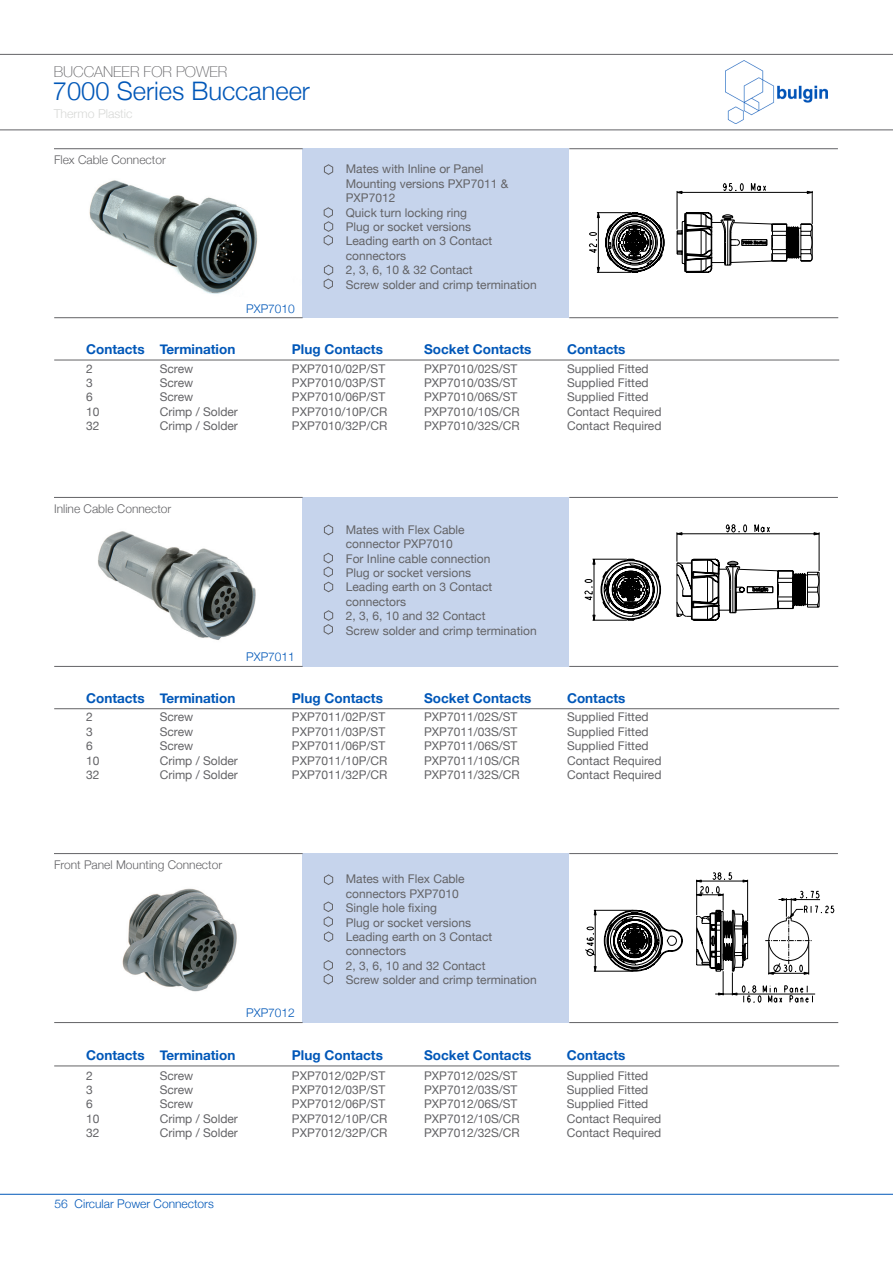
<style>
.page{position:relative;width:893px;height:1263px;background:#fff}
.page>*{position:absolute;margin:0;border:0;box-sizing:border-box;transform-origin:0 0}
.t1{font:300 25.5px "Helvetica Neue";color:#0057b8}
.t2{font:100 15px "Helvetica Neue";color:#636366}
.t3{font:700 13.5px "Helvetica Neue";color:#0057b8}
.t4{font:300 12.3px "Helvetica Neue";color:#d8d9d7}
.t5{font:12px/14.4px "Helvetica Neue";color:#636366}
.t6{font:300 12px "Helvetica Neue";color:#636366}
.t7{font:300 12px "Helvetica Neue";color:#0057b8}
</style>
<div class="page">
<img style="left:726px;top:61px;width:101px;height:63px">
<hr style="left:0;top:54px;width:893px;height:1px;background:#636366">
<hr style="left:0;top:129px;width:893px;height:1px;background:#636366">
<hr style="left:0;top:1194px;width:893px;height:1px;background:#0057b8">
<svg style="left:570px;top:854px;width:268px;height:1px"></svg>
<svg style="left:585px;top:872px;width:250px;height:131px"></svg>
<svg style="left:569px;top:149px;width:270px;height:169px"></svg>
<svg style="left:586px;top:211px;width:227px;height:63px"></svg>
<img style="left:122px;top:858px;width:181px;height:164px">
<img style="left:55px;top:498px;width:248px;height:168px">
<img style="left:54px;top:149px;width:249px;height:168px">
<div style="left:303px;top:148px;width:266px;height:170px;background:#c6d4ec"></div>
<div style="left:303px;top:497px;width:266px;height:170px;background:#c6d4ec"></div>
<div style="left:303px;top:853px;width:266px;height:170px;background:#c6d4ec"></div>
<hr style="left:569px;top:148px;width:269px;height:1px;background:#636366">
<hr style="left:569px;top:497px;width:269px;height:1px;background:#636366">
<hr style="left:569px;top:853px;width:269px;height:1px;background:#636366">
<hr style="left:54px;top:317px;width:249px;height:1px;background:#636366">
<hr style="left:54px;top:666px;width:249px;height:1px;background:#636366">
<hr style="left:54px;top:1022px;width:249px;height:1px;background:#636366">
<hr style="left:569px;top:317px;width:269px;height:1px;background:#636366">
<hr style="left:569px;top:666px;width:269px;height:1px;background:#636366">
<hr style="left:569px;top:1022px;width:269px;height:1px;background:#636366">
<svg style="left:324px;top:164px;width:10px;height:11px"></svg>
<svg style="left:323px;top:207px;width:11px;height:39px"></svg>
<svg style="left:323px;top:264px;width:11px;height:25px"></svg>
<svg style="left:324px;top:874px;width:10px;height:11px"></svg>
<svg style="left:323px;top:960px;width:10px;height:25px"></svg>
<hr style="left:54px;top:148px;width:249px;height:1px;background:#636366">
<hr style="left:54px;top:497px;width:249px;height:1px;background:#636366">
<hr style="left:54px;top:853px;width:249px;height:1px;background:#636366">
<svg style="left:324px;top:524px;width:10px;height:12px"></svg>
<svg style="left:323px;top:610px;width:11px;height:25px"></svg>
<svg style="left:323px;top:552px;width:11px;height:41px"></svg>
<svg style="left:323px;top:901px;width:11px;height:41px"></svg>
<svg style="left:570px;top:524px;width:268px;height:142px"></svg>
<svg style="left:582px;top:558px;width:238px;height:66px"></svg>
<hr style="left:54px;top:360px;width:785px;height:1px;background:#636366">
<hr style="left:54px;top:708px;width:785px;height:1px;background:#636366">
<hr style="left:54px;top:1065px;width:785px;height:1px;background:#636366">
<p class="t2" style="left:54px;top:60px;width:175px">BUCCANEER FOR POWER</p>
<h1 class="t1" style="left:53px;top:71px;width:259px">7000 Series Buccaneer</h1>
<p class="t4" style="left:54px;top:104px;width:80px">Thermo Plastic</p>
<p class="t6" style="left:54px;top:150px;width:113px">Flex Cable Connector</p>
<p class="t7" style="left:246px;top:299px;width:50px">PXP7010</p>
<p class="t5" style="left:346px;top:162px;width:192px">Mates with Inline or Panel<br>Mounting versions PXP7011 &amp;<br>PXP7012<br>Quick turn locking ring<br>Plug or socket versions<br>Leading earth on 3 Contact connectors<br>2, 3, 6, 10 &amp; 32 Contact<br>Screw solder and crimp termination</p>
<p class="t3" style="left:86px;top:339px;width:60px">Contacts</p>
<p class="t5" style="left:86px;top:362px;width:15px">2<br>3<br>6<br>10<br>32</p>
<p class="t3" style="left:160px;top:339px;width:77px">Termination</p>
<p class="t5" style="left:160px;top:362px;width:80px">Screw<br>Screw<br>Screw<br>Crimp / Solder<br>Crimp / Solder</p>
<p class="t3" style="left:292px;top:339px;width:93px">Plug Contacts</p>
<p class="t5" style="left:292px;top:362px;width:97px">PXP7010/02P/ST<br>PXP7010/03P/ST<br>PXP7010/06P/ST<br>PXP7010/10P/CR<br>PXP7010/32P/CR</p>
<p class="t3" style="left:424px;top:339px;width:109px">Socket Contacts</p>
<p class="t5" style="left:424px;top:362px;width:97px">PXP7010/02S/ST<br>PXP7010/03S/ST<br>PXP7010/06S/ST<br>PXP7010/10S/CR<br>PXP7010/32S/CR</p>
<p class="t6" style="left:54px;top:499px;width:119px">Inline Cable Connector</p>
<p class="t7" style="left:246px;top:647px;width:50px">PXP7011</p>
<p class="t5" style="left:346px;top:523px;width:192px">Mates with Flex Cable<br>connector PXP7010<br>For Inline cable connection<br>Plug or socket versions<br>Leading earth on 3 Contact connectors<br>2, 3, 6, 10 and 32 Contact<br>Screw solder and crimp termination</p>
<p class="t3" style="left:86px;top:688px;width:60px">Contacts</p>
<p class="t5" style="left:86px;top:711px;width:15px">2<br>3<br>6<br>10<br>32</p>
<p class="t3" style="left:160px;top:688px;width:77px">Termination</p>
<p class="t5" style="left:160px;top:711px;width:80px">Screw<br>Screw<br>Screw<br>Crimp / Solder<br>Crimp / Solder</p>
<p class="t3" style="left:292px;top:688px;width:93px">Plug Contacts</p>
<p class="t5" style="left:292px;top:711px;width:97px">PXP7011/02P/ST<br>PXP7011/03P/ST<br>PXP7011/06P/ST<br>PXP7011/10P/CR<br>PXP7011/32P/CR</p>
<p class="t3" style="left:424px;top:688px;width:109px">Socket Contacts</p>
<p class="t5" style="left:424px;top:711px;width:97px">PXP7011/02S/ST<br>PXP7011/03S/ST<br>PXP7011/06S/ST<br>PXP7011/10S/CR<br>PXP7011/32S/CR</p>
<p class="t3" style="left:567px;top:339px;width:60px">Contacts</p>
<p class="t5" style="left:567px;top:362px;width:96px">Supplied Fitted<br>Supplied Fitted<br>Supplied Fitted<br>Contact Required<br>Contact Required</p>
<p class="t3" style="left:567px;top:688px;width:60px">Contacts</p>
<p class="t5" style="left:567px;top:711px;width:96px">Supplied Fitted<br>Supplied Fitted<br>Supplied Fitted<br>Contact Required<br>Contact Required</p>
<p class="t6" style="left:54px;top:855px;width:170px">Front Panel Mounting Connector</p>
<p class="t7" style="left:246px;top:1003px;width:50px">PXP7012</p>
<p class="t5" style="left:346px;top:873px;width:192px">Mates with Flex Cable<br>connectors PXP7010<br>Single hole fixing<br>Plug or socket versions<br>Leading earth on 3 Contact connectors<br>2, 3, 6, 10 and 32 Contact<br>Screw solder and crimp termination</p>
<p class="t3" style="left:86px;top:1045px;width:60px">Contacts</p>
<p class="t5" style="left:86px;top:1069px;width:15px">2<br>3<br>6<br>10<br>32</p>
<p class="t3" style="left:160px;top:1045px;width:77px">Termination</p>
<p class="t5" style="left:160px;top:1069px;width:80px">Screw<br>Screw<br>Screw<br>Crimp / Solder<br>Crimp / Solder</p>
<p class="t3" style="left:292px;top:1045px;width:93px">Plug Contacts</p>
<p class="t5" style="left:292px;top:1069px;width:97px">PXP7012/02P/ST<br>PXP7012/03P/ST<br>PXP7012/06P/ST<br>PXP7012/10P/CR<br>PXP7012/32P/CR</p>
<p class="t3" style="left:424px;top:1045px;width:109px">Socket Contacts</p>
<p class="t5" style="left:424px;top:1069px;width:97px">PXP7012/02S/ST<br>PXP7012/03S/ST<br>PXP7012/06S/ST<br>PXP7012/10S/CR<br>PXP7012/32S/CR</p>
<p class="t7" style="left:55px;top:1194px;width:161px">56 Circular Power Connectors</p>
<p class="t3" style="left:567px;top:1045px;width:60px">Contacts</p>
<p class="t5" style="left:567px;top:1069px;width:96px">Supplied Fitted<br>Supplied Fitted<br>Supplied Fitted<br>Contact Required<br>Contact Required</p>
</div>
